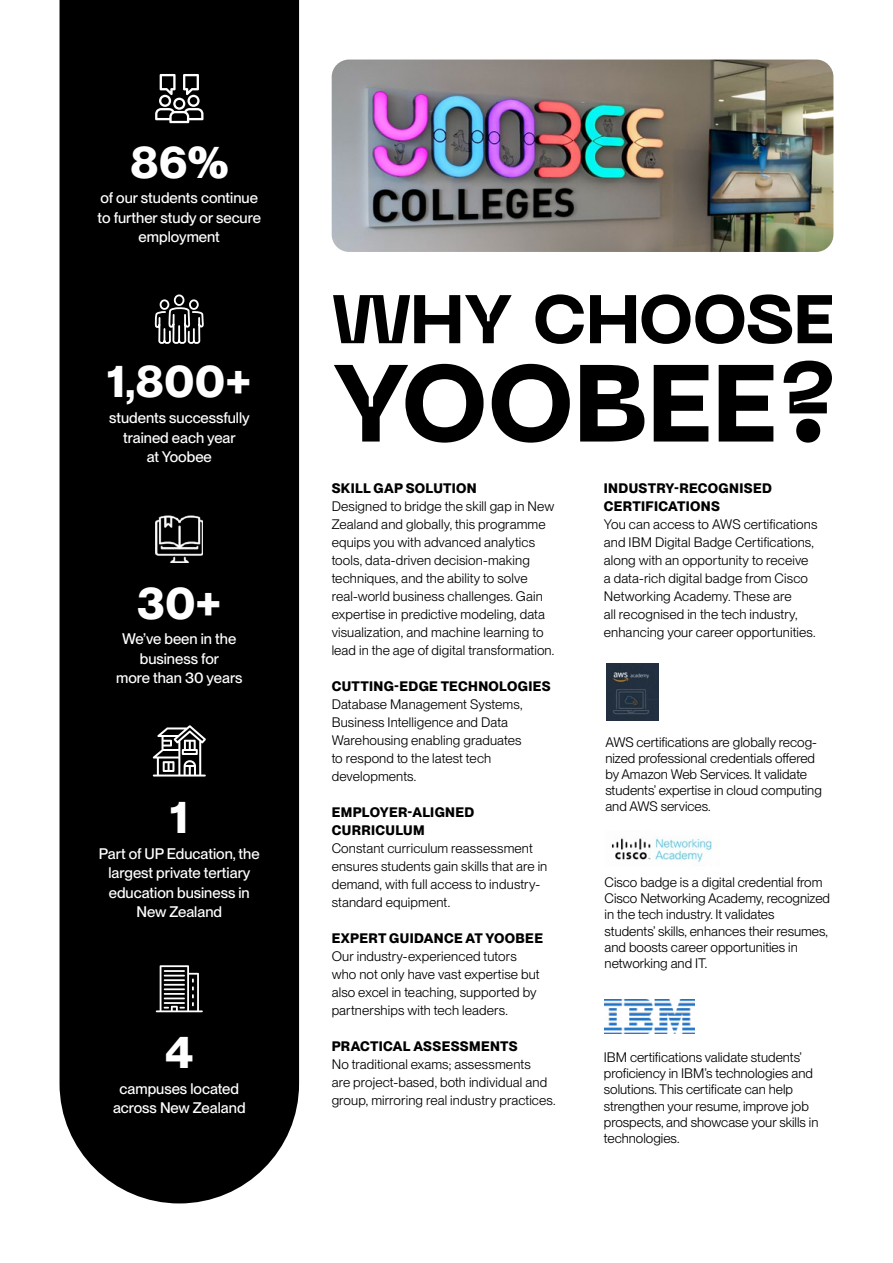
<style>
.page{position:relative;width:893px;height:1263px;background:#fff}
.page>*{position:absolute;margin:0;border:0;box-sizing:border-box;transform-origin:0 0}
.t1{font:800 108.6px "PP Neue Machina";letter-spacing:-.025em;color:#000}
.t2{font:800 68.25px "PP Neue Machina";letter-spacing:-.02em;color:#000}
.t3{font:700 45px "PP Neue Montreal";color:#fff}
.t4{font:500 15px/19.5px "PP Neue Montreal";color:#fff;text-align:center}
.t5{font:13.5px/18px "PP Neue Montreal";letter-spacing:.005em;color:#000}
.t6{font:700 13.5px/18px "PP Neue Montreal";letter-spacing:.025em;color:#000}
</style>
<div class="page">
<div style="left:60px;top:0;width:239px;height:1203px;background:#000"></div>
<svg style="left:156px;top:965px;width:47px;height:47px"></svg>
<svg style="left:153px;top:725px;width:53px;height:51px"></svg>
<img style="left:156px;top:515px;width:47px;height:47px">
<svg style="left:154px;top:34px;width:52px;height:363px;background:#131313"></svg>
<img style="left:332px;top:60px;width:501px;height:192px">
<img style="left:611px;top:837px;width:101px;height:26px">
<img style="left:606px;top:663px;width:53px;height:57px">
<img style="left:605px;top:999px;width:89px;height:34px">
<h3 class="t3" style="left:130px;top:135px;width:100px">86%</h3>
<p class="t4" style="left:98px;top:188px;width:165px">of our students continue to further study or secure employment</p>
<h3 class="t3" style="left:107px;top:354px;width:145px">1,800+</h3>
<p class="t4" style="left:109px;top:408px;width:142px">students successfully trained each year<br>at Yoobee</p>
<h3 class="t3" style="left:137px;top:575px;width:86px">30+</h3>
<p class="t4" style="left:116px;top:629px;width:128px">We’ve been in the business for<br>more than 30 years</p>
<h3 class="t3" style="left:170px;top:790px;width:19px">1</h3>
<p class="t4" style="left:99px;top:844px;width:162px">Part of UP Education, the largest private tertiary education business in<br>New Zealand</p>
<h3 class="t3" style="left:165px;top:1025px;width:30px">4</h3>
<p class="t4" style="left:113px;top:1079px;width:134px">campuses located across New Zealand</p>
<h2 class="t2" style="left:332px;top:275px;width:504px">WHY CHOOSE</h2>
<h1 class="t1" style="left:332px;top:333px;width:507px">YOOBEE?</h1>
<p class="t6" style="left:332px;top:479px;width:147px">SKILL GAP SOLUTION</p>
<p class="t5" style="left:332px;top:497px;width:224px">Designed to bridge the skill gap in New Zealand and globally, this programme equips you with advanced analytics tools, data-driven decision-making techniques, and the ability to solve real-world business challenges. Gain expertise in predictive modeling, data visualization, and machine learning to lead in the age of digital transformation.</p>
<p class="t6" style="left:332px;top:677px;width:220px">CUTTING-EDGE TECHNOLOGIES</p>
<p class="t5" style="left:332px;top:695px;width:192px">Database Management Systems,<br>Business Intelligence and Data<br>Warehousing enabling graduates to respond to the latest tech developments.</p>
<p class="t6" style="left:332px;top:803px;width:144px">EMPLOYER-ALIGNED<br>CURRICULUM</p>
<p class="t5" style="left:332px;top:839px;width:217px">Constant curriculum reassessment ensures students gain skills that are in demand, with full access to industry&shy;standard equipment.</p>
<p class="t6" style="left:332px;top:929px;width:213px">EXPERT GUIDANCE AT YOOBEE</p>
<p class="t5" style="left:332px;top:947px;width:210px">Our industry-experienced tutors who not only have vast expertise but also excel in teaching, supported by partnerships with tech leaders.</p>
<p class="t6" style="left:332px;top:1037px;width:188px">PRACTICAL ASSESSMENTS</p>
<p class="t5" style="left:332px;top:1055px;width:226px">No traditional exams; assessments<br>are project-based, both individual and group, mirroring real industry practices.</p>
<p class="t6" style="left:604px;top:479px;width:169px">INDUSTRY-RECOGNISED<br>CERTIFICATIONS</p>
<p class="t5" style="left:604px;top:515px;width:215px">You can access to AWS certifications and IBM Digital Badge Certifications, along with an opportunity to receive a data-rich digital badge from Cisco Networking Academy. These are<br>all recognised in the tech industry, enhancing your career opportunities.</p>
<p class="t5" style="left:605px;top:734px;width:218px;line-height:16.2px">AWS certifications are globally recog&shy;nized professional credentials offered by Amazon Web Services. It validate students’ expertise in cloud computing and AWS services.</p>
<p class="t5" style="left:605px;top:874px;width:227px;line-height:16.2px">Cisco badge is a digital credential from Cisco Networking Academy, recognized in the tech industry. It validates<br>students’ skills, enhances their resumes, and boosts career opportunities in networking and IT.</p>
<p class="t5" style="left:604px;top:1049px;width:216px;line-height:16.2px">IBM certifications validate students’ proficiency in IBM’s technologies and solutions. This certificate can help strengthen your resume, improve job prospects, and showcase your skills in technologies.</p>
</div>
